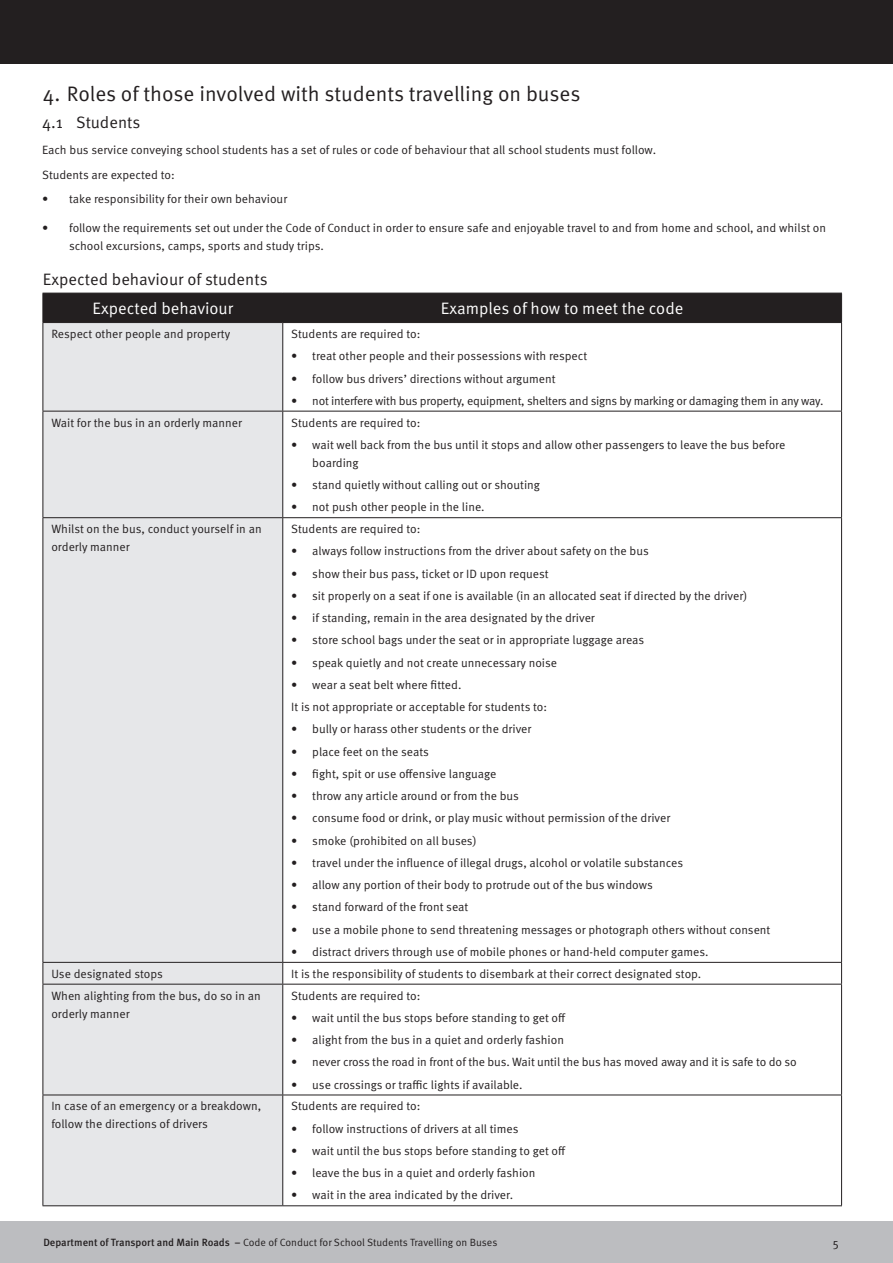
<style>
.page{position:relative;width:893px;height:1263px;background:#fff}
.page>*{position:absolute;margin:0;border:0;box-sizing:border-box;transform-origin:0 0}
.heading_BIG{font:21px "Meta OT";color:#231f20}
.heading{font:16.5px "Meta OT";color:#fff}
.heading-2{font:16.5px "Meta OT";color:#231f20}
.tab_table{font:12px/18px "Meta OT";color:#231f20}
.body{font:12px/18px "Meta OT";color:#231f20}
.tab_body{font:12px/18px "Meta OT";color:#231f20}
.tab_table-2{font:12px "Meta OT";letter-spacing:-.02em;color:#231f20}
.t1{font:10.5px "Meta OT";color:#231f20}
.s1{font-weight:500}
</style>
<div class="page">
<div style="left:0;top:0;width:893px;height:64px;background:#231f20"></div>
<div style="left:0;top:1221px;width:893px;height:42px;background:#bcbdc0"></div>
<div style="left:44px;top:323px;width:238px;height:882px;background:#e6e7e9"></div>
<div style="left:43px;top:293px;width:799px;height:29px;background:#231f20"></div>
<hr style="left:43px;top:322px;width:240px;height:1px;background:#231f20">
<hr style="left:43px;top:323px;width:1px;height:88px;background:#231f20">
<hr style="left:283px;top:322px;width:559px;height:1px;background:#231f20">
<hr style="left:282px;top:323px;width:1px;height:88px;background:#231f20">
<hr style="left:841px;top:323px;width:1px;height:88px;background:#231f20">
<hr style="left:43px;top:411px;width:240px;height:1px;background:#231f20">
<hr style="left:43px;top:411px;width:1px;height:106px;background:#231f20">
<hr style="left:283px;top:411px;width:559px;height:1px;background:#231f20">
<hr style="left:282px;top:411px;width:1px;height:106px;background:#231f20">
<hr style="left:841px;top:411px;width:1px;height:106px;background:#231f20">
<hr style="left:43px;top:517px;width:240px;height:1px;background:#231f20">
<hr style="left:43px;top:518px;width:1px;height:444px;background:#231f20">
<hr style="left:283px;top:517px;width:559px;height:1px;background:#231f20">
<hr style="left:282px;top:518px;width:1px;height:444px;background:#231f20">
<hr style="left:841px;top:518px;width:1px;height:444px;background:#231f20">
<hr style="left:43px;top:962px;width:240px;height:1px;background:#231f20">
<svg style="left:43px;top:963px;width:1px;height:21px"></svg>
<hr style="left:283px;top:962px;width:559px;height:1px;background:#231f20">
<svg style="left:282px;top:963px;width:1px;height:21px"></svg>
<svg style="left:841px;top:963px;width:1px;height:21px"></svg>
<hr style="left:43px;top:984px;width:240px;height:1px;background:#231f20">
<hr style="left:43px;top:984px;width:1px;height:110px;background:#231f20">
<hr style="left:283px;top:984px;width:559px;height:1px;background:#231f20">
<hr style="left:282px;top:984px;width:1px;height:110px;background:#231f20">
<hr style="left:841px;top:984px;width:1px;height:110px;background:#231f20">
<hr style="left:43px;top:1094px;width:240px;height:1px;background:#231f20">
<hr style="left:43px;top:1095px;width:1px;height:110px;background:#231f20">
<hr style="left:283px;top:1094px;width:559px;height:1px;background:#231f20">
<hr style="left:282px;top:1095px;width:1px;height:110px;background:#231f20">
<hr style="left:841px;top:1095px;width:1px;height:110px;background:#231f20">
<hr style="left:43px;top:1205px;width:240px;height:1px;background:#231f20">
<hr style="left:283px;top:1205px;width:559px;height:1px;background:#231f20">
<p class="heading_BIG" style="left:43px;top:81px;width:539px">4. Roles of those involved with students travelling on buses</p>
<p class="heading-2" style="left:42px;top:112px;width:100px">4.1 Students</p>
<p class="body" style="left:42px;top:141px;width:615px">Each bus service conveying school students has a set of rules or code of behaviour that all school students must follow.</p>
<p class="body" style="left:42px;top:166px;width:134px">Students are expected to:</p>
<p class="tab_body" style="left:42px;top:190px;width:247px">• take responsibility for their own behaviour</p>
<p class="tab_body" style="left:69px;top:219px;width:758px;text-indent:-27px">• follow the requirements set out under the Code of Conduct in order to ensure safe and enjoyable travel to and from home and school, and whilst on school excursions, camps, sports and study trips.</p>
<p class="heading-2" style="left:43px;top:269px;width:226px">Expected behaviour of students</p>
<p class="heading" style="left:92px;top:298px;width:142px">Expected behaviour</p>
<p class="heading" style="left:441px;top:298px;width:244px">Examples of how to meet the code</p>
<p class="body" style="left:51px;top:325px;width:180px">Respect other people and property</p>
<p class="body" style="left:291px;top:325px;width:131px">Students are required to:</p>
<p class="tab_table" style="left:291px;top:347px;width:298px">• treat other people and their possessions with respect</p>
<p class="tab_table" style="left:291px;top:369px;width:266px">• follow bus drivers’ directions without argument</p>
<p class="tab_table-2" style="left:291px;top:393px;width:534px">• not interfere with bus property, equipment, shelters and signs by marking or damaging them in any way.</p>
<p class="body" style="left:51px;top:414px;width:192px">Wait for the bus in an orderly manner</p>
<p class="body" style="left:291px;top:414px;width:131px">Students are required to:</p>
<p class="tab_table" style="left:312px;top:436px;width:475px;text-indent:-21px">• wait well back from the bus until it stops and allow other passengers to leave the bus before boarding</p>
<p class="tab_table" style="left:291px;top:476px;width:250px">• stand quietly without calling out or shouting</p>
<p class="tab_table" style="left:291px;top:498px;width:195px">• not push other people in the line.</p>
<p class="body" style="left:51px;top:520px;width:212px">Whilst on the bus, conduct yourself in an orderly manner</p>
<p class="body" style="left:291px;top:520px;width:131px">Students are required to:</p>
<p class="tab_table" style="left:291px;top:542px;width:359px">• always follow instructions from the driver about safety on the bus</p>
<p class="tab_table" style="left:291px;top:565px;width:259px">• show their bus pass, ticket or ID upon request</p>
<p class="tab_table" style="left:291px;top:587px;width:457px">• sit properly on a seat if one is available (in an allocated seat if directed by the driver)</p>
<p class="tab_table" style="left:291px;top:609px;width:305px">• if standing, remain in the area designated by the driver</p>
<p class="tab_table" style="left:291px;top:631px;width:354px">• store school bags under the seat or in appropriate luggage areas</p>
<p class="tab_table" style="left:291px;top:654px;width:267px">• speak quietly and not create unnecessary noise</p>
<p class="tab_table" style="left:291px;top:676px;width:172px">• wear a seat belt where fitted.</p>
<p class="body" style="left:291px;top:698px;width:257px">It is not appropriate or acceptable for students to:</p>
<p class="tab_table" style="left:291px;top:720px;width:242px">• bully or harass other students or the driver</p>
<p class="tab_table" style="left:291px;top:743px;width:139px">• place feet on the seats</p>
<p class="tab_table" style="left:291px;top:765px;width:207px">• fight, spit or use offensive language</p>
<p class="tab_table" style="left:291px;top:787px;width:229px">• throw any article around or from the bus</p>
<p class="tab_table" style="left:291px;top:809px;width:381px">• consume food or drink, or play music without permission of the driver</p>
<p class="tab_table" style="left:291px;top:832px;width:187px">• smoke (prohibited on all buses)</p>
<p class="tab_table" style="left:291px;top:854px;width:393px">• travel under the influence of illegal drugs, alcohol or volatile substances</p>
<p class="tab_table" style="left:291px;top:876px;width:363px">• allow any portion of their body to protrude out of the bus windows</p>
<p class="tab_table" style="left:291px;top:898px;width:179px">• stand forward of the front seat</p>
<p class="tab_table" style="left:291px;top:921px;width:481px">• use a mobile phone to send threatening messages or photograph others without consent</p>
<p class="tab_table" style="left:291px;top:943px;width:419px">• distract drivers through use of mobile phones or hand-held computer games.</p>
<p class="body" style="left:51px;top:965px;width:113px">Use designated stops</p>
<p class="tab_table" style="left:291px;top:965px;width:412px">It is the responsibility of students to disembark at their correct designated stop.</p>
<p class="body" style="left:51px;top:986px;width:211px">When alighting from the bus, do so in an orderly manner</p>
<p class="body" style="left:291px;top:986px;width:131px">Students are required to:</p>
<p class="tab_table" style="left:291px;top:1009px;width:276px">• wait until the bus stops before standing to get off</p>
<p class="tab_table" style="left:291px;top:1031px;width:274px">• alight from the bus in a quiet and orderly fashion</p>
<p class="tab_table" style="left:291px;top:1053px;width:507px">• never cross the road in front of the bus. Wait until the bus has moved away and it is safe to do so</p>
<p class="tab_table" style="left:291px;top:1075px;width:233px">• use crossings or traffic lights if available.</p>
<p class="body" style="left:51px;top:1097px;width:211px">In case of an emergency or a breakdown, follow the directions of drivers</p>
<p class="body" style="left:291px;top:1097px;width:131px">Students are required to:</p>
<p class="tab_table" style="left:291px;top:1120px;width:229px">• follow instructions of drivers at all times</p>
<p class="tab_table" style="left:291px;top:1142px;width:276px">• wait until the bus stops before standing to get off</p>
<p class="tab_table" style="left:291px;top:1164px;width:246px">• leave the bus in a quiet and orderly fashion</p>
<p class="tab_table" style="left:291px;top:1186px;width:223px">• wait in the area indicated by the driver.</p>
<p class="t1" style="left:43px;top:1236px;width:456px"><span class="s1">Department of Transport and Main Roads –</span> Code of Conduct for School Students Travelling on Buses</p>
<p class="tab_body" style="left:833px;top:1233px;width:8px">5</p>
</div>
